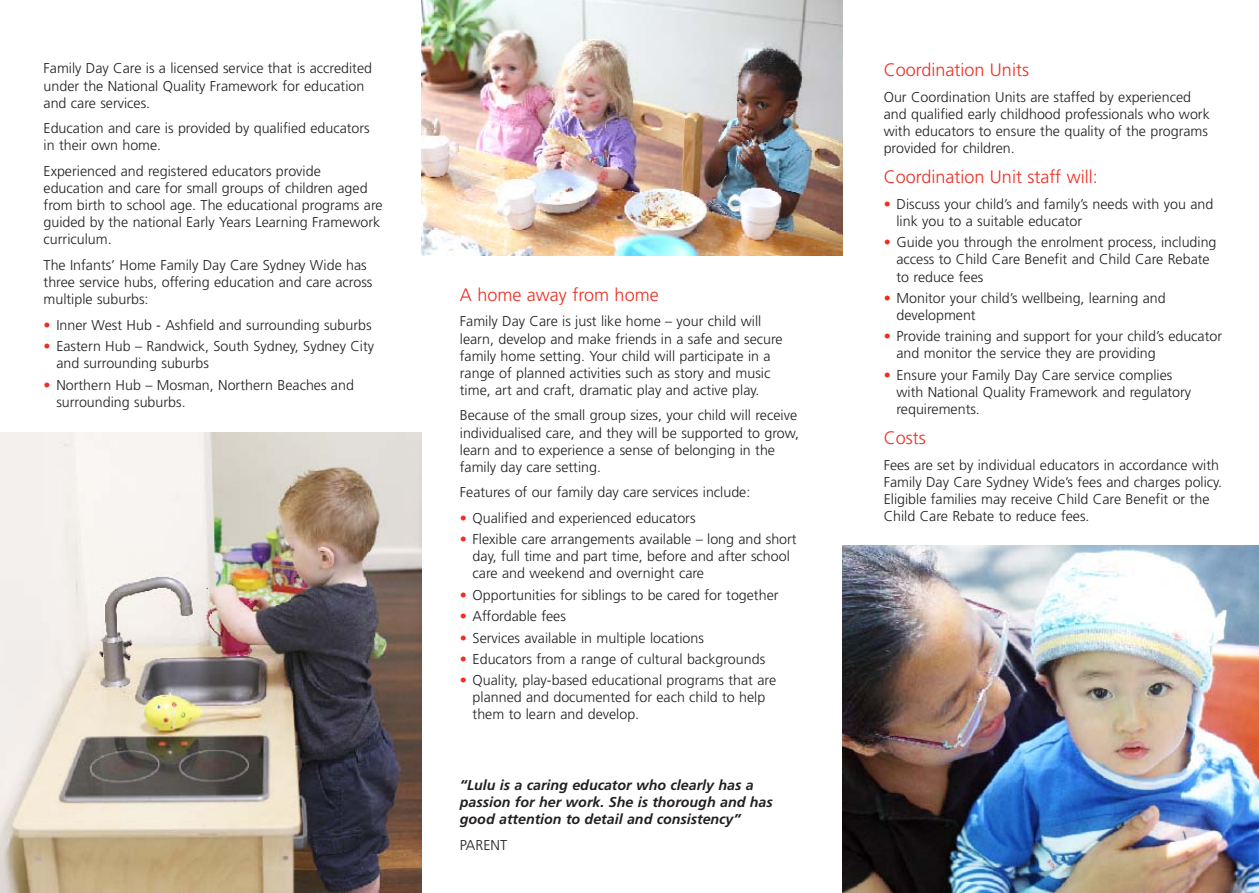
<style>
.page{position:relative;width:1259px;height:893px;background:#fff}
.page>*{position:absolute;margin:0;border:0;box-sizing:border-box;transform-origin:0 0}
.t1{font:300 18px "Frutiger LT Std";color:#ee2e22}
.t2{font:300 14.25px/17.1px "Frutiger LT Std";color:#231f20}
.t3{font:italic 700 14.25px/17.1px "Frutiger LT Std";color:#231f20}
.s1{color:#ee2e22}
</style>
<div class="page">
<img style="left:0;top:433px;width:421px;height:460px">
<img style="left:842px;top:545px;width:417px;height:348px">
<img style="left:421px;top:0;width:421px;height:255px">
<p class="t2" style="left:44px;top:60px;width:330px">Family Day Care is a licensed service that is accredited under the National Quality Framework for education and care services.</p>
<p class="t2" style="left:44px;top:120px;width:328px">Education and care is provided by qualified educators in their own home.</p>
<p class="t2" style="left:44px;top:163px;width:340px">Experienced and registered educators provide education and care for small groups of children aged from birth to school age. The educational programs are guided by the national Early Years Learning Framework curriculum.</p>
<p class="t2" style="left:44px;top:257px;width:330px">The Infants’ Home Family Day Care Sydney Wide has three service hubs, offering education and care across multiple suburbs:</p>
<p class="t2" style="left:44px;top:316px;width:329px"><span class="s1">•</span> Inner West Hub - Ashfield and surrounding suburbs</p>
<p class="t2" style="left:56px;top:338px;width:319px;text-indent:-13px"><span class="s1">•</span> Eastern Hub – Randwick, South Sydney, Sydney City and surrounding suburbs</p>
<p class="t2" style="left:56px;top:376px;width:299px;text-indent:-13px"><span class="s1">•</span> Northern Hub – Mosman, Northern Beaches and surrounding suburbs.</p>
<p class="t1" style="left:460px;top:284px;width:200px">A home away from home</p>
<p class="t2" style="left:460px;top:313px;width:324px">Family Day Care is just like home – your child will learn, develop and make friends in a safe and secure family home setting. Your child will participate in a range of planned activities such as story and music time, art and craft, dramatic play and active play.</p>
<p class="t2" style="left:460px;top:407px;width:341px">Because of the small group sizes, your child will receive individualised care, and they will be supported to grow, learn and to experience a sense of belonging in the family day care setting.</p>
<p class="t2" style="left:460px;top:484px;width:292px">Features of our family day care services include:</p>
<p class="t2" style="left:460px;top:510px;width:237px"><span class="s1">•</span> Qualified and experienced educators</p>
<p class="t2" style="left:472px;top:531px;width:325px;text-indent:-13px"><span class="s1">•</span> Flexible care arrangements available – long and short day, full time and part time, before and after school care and weekend and overnight care</p>
<p class="t2" style="left:460px;top:587px;width:320px"><span class="s1">•</span> Opportunities for siblings to be cared for together</p>
<p class="t2" style="left:460px;top:608px;width:108px"><span class="s1">•</span> Affordable fees</p>
<p class="t2" style="left:460px;top:629px;width:245px"><span class="s1">•</span> Services available in multiple locations</p>
<p class="t2" style="left:460px;top:651px;width:307px"><span class="s1">•</span> Educators from a range of cultural backgrounds</p>
<p class="t2" style="left:472px;top:672px;width:305px;text-indent:-13px"><span class="s1">•</span> Quality, play-based educational programs that are planned and documented for each child to help them to learn and develop.</p>
<p class="t3" style="left:460px;top:777px;width:314px">“Lulu is a caring educator who clearly has a passion for her work. She is thorough and has good attention to detail and consistency”</p>
<p class="t2" style="left:460px;top:837px;width:49px">PARENT</p>
<p class="t1" style="left:883px;top:60px;width:147px">Coordination Units</p>
<p class="t2" style="left:883px;top:89px;width:328px">Our Coordination Units are staffed by experienced and qualified early childhood professionals who work with educators to ensure the quality of the programs provided for children.</p>
<p class="t1" style="left:883px;top:167px;width:215px">Coordination Unit staff will:</p>
<p class="t2" style="left:896px;top:196px;width:318px;text-indent:-13px"><span class="s1">•</span> Discuss your child’s and family’s needs with you and link you to a suitable educator</p>
<p class="t2" style="left:896px;top:234px;width:321px;text-indent:-13px"><span class="s1">•</span> Guide you through the enrolment process, including access to Child Care Benefit and Child Care Rebate to reduce fees</p>
<p class="t2" style="left:896px;top:290px;width:271px;text-indent:-13px"><span class="s1">•</span> Monitor your child’s wellbeing, learning and development</p>
<p class="t2" style="left:896px;top:328px;width:327px;text-indent:-13px"><span class="s1">•</span> Provide training and support for your child’s educator and monitor the service they are providing</p>
<p class="t2" style="left:896px;top:366px;width:296px;text-indent:-13px"><span class="s1">•</span> Ensure your Family Day Care service complies with National Quality Framework and regulatory requirements.</p>
<p class="t1" style="left:883px;top:428px;width:44px">Costs</p>
<p class="t2" style="left:883px;top:456px;width:340px">Fees are set by individual educators in accordance with Family Day Care Sydney Wide’s fees and charges policy.<br>Eligible families may receive Child Care Benefit or the Child Care Rebate to reduce fees.</p>
</div>
